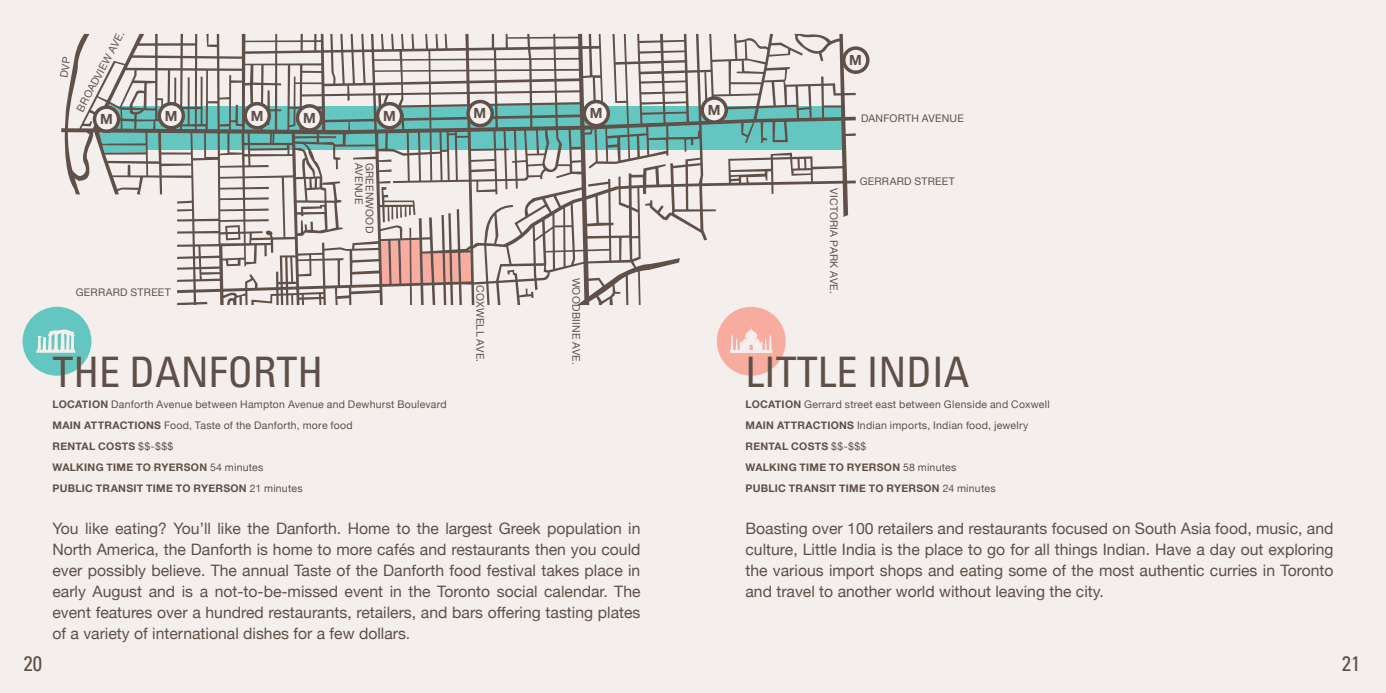
<style>
.page{position:relative;width:1386px;height:693px;background:#f4efec}
.page>*{position:absolute;margin:0;border:0;box-sizing:border-box;transform-origin:0 0}
.Small_Header{font:condensed 42px "Univers LT Std";color:#5f4f49}
.t1{font:condensed 21px "Univers LT Std";color:#5f4f49}
.body_para{font:15.75px/21px "Helvetica Neue";color:#5f4f49;text-align:justify}
.Facts_Body{font:700 14px "Helvetica Neue";color:#5f4f49}
.Facts_Body-2{font:10.5px "Helvetica Neue";letter-spacing:.025em;color:#5f4f49}
.Facts_Body-3{font:700 10.5px "Helvetica Neue";letter-spacing:.03em;color:#5f4f49}
.map_names{font:10.5px "Helvetica Neue";letter-spacing:.025em;color:#5f504a}
.s1{font-weight:700}
.s2{font-weight:400}
</style>
<div class="page">
<svg style="left:61px;top:33px;width:795px;height:272px"></svg>
<svg style="left:717px;top:307px;width:69px;height:69px"></svg>
<svg style="left:23px;top:307px;width:69px;height:69px"></svg>
<div style="left:95px;top:107px;width:24px;height:24px;background:#f4efec;border-radius:50%"></div>
<div style="left:93px;top:105px;width:27px;height:28px;border:4px solid #5f504a;border-radius:50%"></div>
<div style="left:159px;top:104px;width:24px;height:24px;background:#f4efec;border-radius:50%"></div>
<div style="left:158px;top:102px;width:27px;height:28px;border:4px solid #5f504a;border-radius:50%"></div>
<div style="left:245px;top:104px;width:24px;height:24px;background:#f4efec;border-radius:50%"></div>
<div style="left:243px;top:102px;width:28px;height:28px;border:4px solid #5f504a;border-radius:50%"></div>
<div style="left:298px;top:106px;width:24px;height:24px;background:#f4efec;border-radius:50%"></div>
<div style="left:296px;top:104px;width:27px;height:28px;border:4px solid #5f504a;border-radius:50%"></div>
<div style="left:378px;top:104px;width:24px;height:24px;background:#f4efec;border-radius:50%"></div>
<div style="left:376px;top:102px;width:27px;height:28px;border:4px solid #5f504a;border-radius:50%"></div>
<div style="left:468px;top:102px;width:24px;height:24px;background:#f4efec;border-radius:50%"></div>
<div style="left:466px;top:100px;width:28px;height:27px;border:4px solid #5f504a;border-radius:50%"></div>
<div style="left:584px;top:102px;width:24px;height:24px;background:#f4efec;border-radius:50%"></div>
<div style="left:583px;top:100px;width:27px;height:27px;border:4px solid #5f504a;border-radius:50%"></div>
<div style="left:702px;top:98px;width:24px;height:24px;background:#f4efec;border-radius:50%"></div>
<div style="left:700px;top:96px;width:28px;height:28px;border:4px solid #5f504a;border-radius:50%"></div>
<div style="left:844px;top:48px;width:24px;height:24px;background:#f4efec;border-radius:50%"></div>
<div style="left:842px;top:46px;width:28px;height:28px;border:4px solid #5f504a;border-radius:50%"></div>
<svg style="left:61px;top:57px;width:10px;height:20px"></svg>
<p class="map_names" style="left:73px;top:107px;width:91px;rotate:-62deg">BROADVIEW AVE.</p>
<p class="Facts_Body" style="left:100px;top:108px;width:14px">M</p>
<p class="Facts_Body" style="left:165px;top:105px;width:14px">M</p>
<p class="Facts_Body" style="left:251px;top:105px;width:14px">M</p>
<p class="Facts_Body" style="left:303px;top:107px;width:14px">M</p>
<p class="Facts_Body" style="left:383px;top:105px;width:14px">M</p>
<p class="Facts_Body" style="left:474px;top:102px;width:14px">M</p>
<p class="Facts_Body" style="left:590px;top:102px;width:14px">M</p>
<p class="Facts_Body" style="left:708px;top:99px;width:14px">M</p>
<p class="map_names" style="left:367px;top:163px;width:43px;rotate:90deg">AVENUE</p>
<p class="map_names" style="left:377px;top:163px;width:72px;rotate:90deg">GREENWOOD</p>
<p class="map_names" style="left:584px;top:278px;width:89px;rotate:90deg">WOODBIINE AVE.</p>
<p class="map_names" style="left:488px;top:285px;width:78px;rotate:90deg">COXWELL AVE.</p>
<p class="map_names" style="left:76px;top:285px;width:97px">GERRARD STREET</p>
<p class="Small_Header" style="left:52px;top:346px;width:272px">THE DANFORTH</p>
<p class="Facts_Body-2" style="left:52px;top:397px;width:396px"><span class="s1">LOCATION</span> Danforth Avenue between Hampton Avenue and Dewhurst Boulevard</p>
<p class="Facts_Body-2" style="left:52px;top:418px;width:302px"><span class="s1">MAIN ATTRACTIONS</span> Food, Taste of the Danforth, more food</p>
<p class="Facts_Body-3" style="left:52px;top:438px;width:122px">RENTAL COSTS <span class="s2">$$-$$$</span></p>
<p class="Facts_Body-3" style="left:52px;top:459px;width:212px">WALKING TIME TO RYERSON <span class="s2">54 minutes</span></p>
<p class="Facts_Body-3" style="left:52px;top:480px;width:252px">PUBLIC TRANSIT TIME TO RYERSON <span class="s2">21 minutes</span></p>
<p class="body_para" style="left:52px;top:519px;width:590px">You like eating? You’ll like the Danforth. Home to the largest Greek population in North America, the Danforth is home to more cafés and restaurants then you could ever possibly believe. The annual Taste of the Danforth food festival takes place in early August and is a not-to-be-missed event in the Toronto social calendar. The event features over a hundred restaurants, retailers, and bars offering tasting plates of a variety of international dishes for a few dollars.</p>
<p class="Facts_Body" style="left:849px;top:49px;width:14px">M</p>
<p class="map_names" style="left:861px;top:111px;width:104px">DANFORTH AVENUE</p>
<p class="map_names" style="left:841px;top:188px;width:107px;rotate:90deg">VICTORIA PARK AVE.</p>
<p class="map_names" style="left:860px;top:173px;width:97px">GERRARD STREET</p>
<p class="Small_Header" style="left:746px;top:346px;width:225px">LITTLE INDIA</p>
<p class="Facts_Body-2" style="left:746px;top:397px;width:306px"><span class="s1">LOCATION</span> Gerrard street east between Glenside and Coxwell</p>
<p class="Facts_Body-2" style="left:746px;top:418px;width:284px"><span class="s1">MAIN ATTRACTIONS</span> Indian imports, Indian food, jewelry</p>
<p class="Facts_Body-3" style="left:746px;top:438px;width:122px">RENTAL COSTS <span class="s2">$$-$$$</span></p>
<p class="Facts_Body-3" style="left:746px;top:459px;width:212px">WALKING TIME TO RYERSON <span class="s2">58 minutes</span></p>
<p class="Facts_Body-3" style="left:746px;top:480px;width:252px">PUBLIC TRANSIT TIME TO RYERSON <span class="s2">24 minutes</span></p>
<p class="body_para" style="left:746px;top:519px;width:590px">Boasting over 100 retailers and restaurants focused on South Asia food, music, and culture, Little India is the place to go for all things Indian. Have a day out exploring the various import shops and eating some of the most authentic curries in Toronto and travel to another world without leaving the city.</p>
<h2 class="t1" style="left:24px;top:651px;width:20px">20</h2>
<h2 class="t1" style="left:1342px;top:651px;width:20px">21</h2>
</div>
